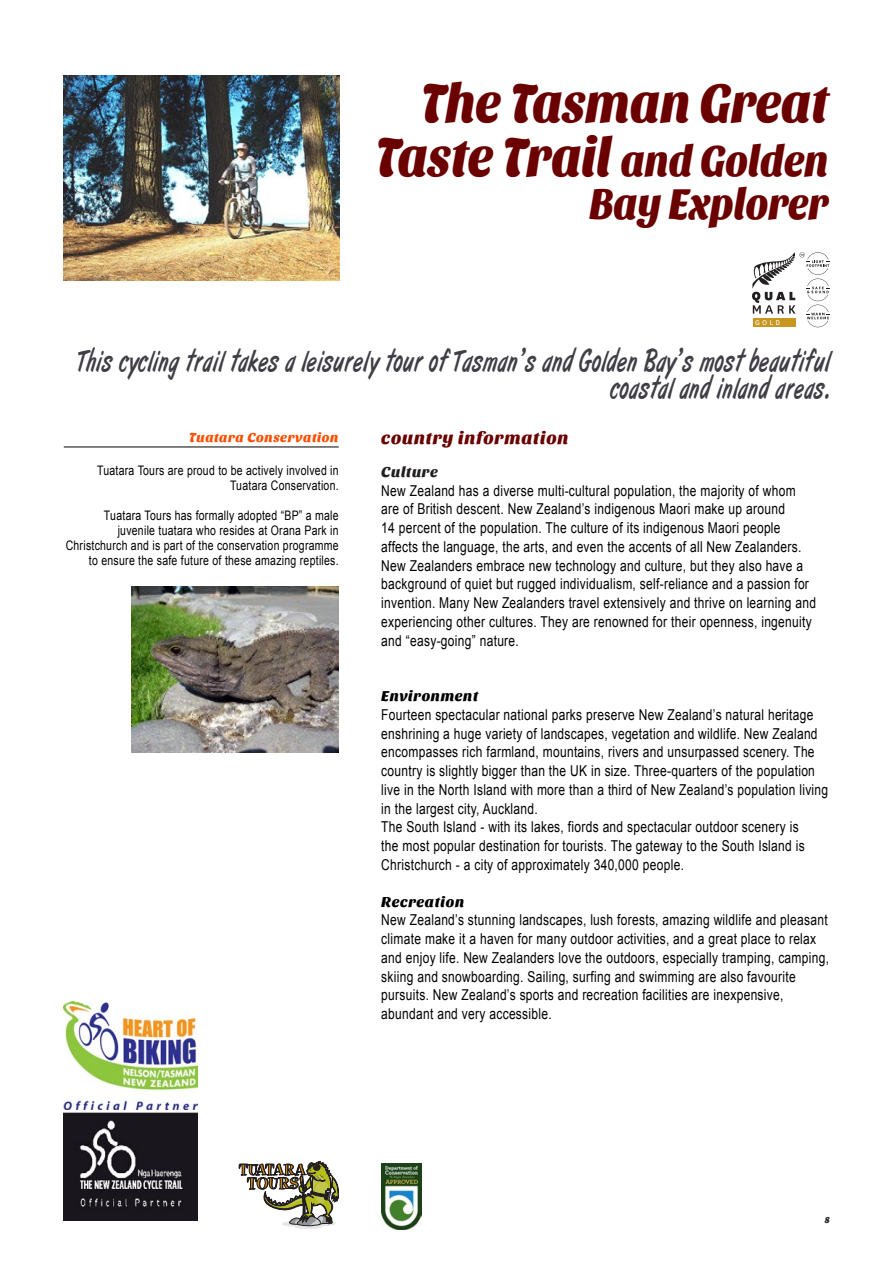
<style>
.page{position:relative;width:893px;height:1263px;background:#fff}
.page>*{position:absolute;margin:0;border:0;box-sizing:border-box;transform-origin:0 0}
.t1{font:56.25px/54px "Sansita One";letter-spacing:-.02em;color:#6b0000;text-align:right;scale:.88 1}
.t2{font:45px "Sansita One";letter-spacing:-.02em;color:#6b0000;scale:.88 1}
.t3{font:31.5px/27px "Art Brush";letter-spacing:.05em;color:#403d45;text-align:right;scale:.67 1}
.t4{font:18px "Sansita One";letter-spacing:.025em;color:#6b0000}
.t5{font:15px/18.8px "Arial";letter-spacing:.025em;color:#000;scale:.8 1}
.t6{font:15px "Sansita One";letter-spacing:.025em;color:#000}
.t7{font:15px "Sansita One";letter-spacing:.025em;color:#231f20}
.t8{font:13.5px "Sansita One";letter-spacing:.025em;color:#ff4f00}
.t9{font:13.2px/15px "Arial";letter-spacing:.025em;color:#000;text-align:right;scale:.8 1}
.t10{font:9px "Sansita One";color:#231f20}
.s1{font-size:45px}
</style>
<div class="page">
<svg style="left:239px;top:1161px;width:100px;height:68px"></svg>
<img style="left:381px;top:1164px;width:41px;height:65px">
<img style="left:132px;top:586px;width:207px;height:167px">
<hr style="left:64px;top:447px;width:275px;height:1px;background:#000">
<img style="left:64px;top:76px;width:275px;height:205px">
<img style="left:64px;top:1113px;width:134px;height:107px">
<img style="left:64px;top:1002px;width:134px;height:108px">
<svg style="left:752px;top:252px;width:77px;height:75px"></svg>
<p class="t1" style="left:375px;top:76px;width:517px">The Tasman Great<br>Taste Trail <span class="s1">and Golden</span></p>
<p class="t2" style="left:589px;top:178px;width:274px">Bay Explorer</p>
<p class="t3" style="left:78px;top:349px;width:1122px">This cycling trail takes a leisurely tour of Tasman’s and Golden Bay’s most beautiful coastal and inland areas.</p>
<p class="t8" style="left:189px;top:429px;width:151px">Tuatara Conservation</p>
<p class="t9" style="left:97px;top:463px;width:304px">Tuatara Tours are proud to be actively involved in<br>Tuatara Conservation.</p>
<p class="t9" style="left:66px;top:508px;width:343px">Tuatara Tours has formally adopted “BP” a male juvenile tuatara who resides at Orana Park in Christchurch and is part of the conservation programme to ensure the safe future of these amazing reptiles.</p>
<p class="t4" style="left:381px;top:428px;width:189px">country information</p>
<p class="t7" style="left:381px;top:463px;width:58px">Culture</p>
<p class="t5" style="left:381px;top:481px;width:545px">New Zealand has a diverse multi-cultural population, the majority of whom are of British descent. New Zealand’s indigenous Maori make up around<br>14 percent of the population. The culture of its indigenous Maori people affects the language, the arts, and even the accents of all New Zealanders.<br>New Zealanders embrace new technology and culture, but they also have a background of quiet but rugged individualism, self-reliance and a passion for invention. Many New Zealanders travel extensively and thrive on learning and experiencing other cultures. They are renowned for their openness, ingenuity and “easy-going” nature.</p>
<p class="t6" style="left:381px;top:687px;width:99px">Environment</p>
<p class="t5" style="left:381px;top:705px;width:560px">Fourteen spectacular national parks preserve New Zealand’s natural heritage enshrining a huge variety of landscapes, vegetation and wildlife. New Zealand encompasses rich farmland, mountains, rivers and unsurpassed scenery. The country is slightly bigger than the UK in size. Three-quarters of the population live in the North Island with more than a third of New Zealand’s population living in the largest city, Auckland.</p>
<p class="t5" style="left:381px;top:818px;width:531px">The South Island - with its lakes, fiords and spectacular outdoor scenery is the most popular destination for tourists. The gateway to the South Island is<br>Christchurch - a city of approximately 340,000 people.</p>
<p class="t6" style="left:381px;top:893px;width:85px">Recreation</p>
<p class="t5" style="left:381px;top:911px;width:561px">New Zealand’s stunning landscapes, lush forests, amazing wildlife and pleasant climate make it a haven for many outdoor activities, and a great place to relax and enjoy life. New Zealanders love the outdoors, especially tramping, camping, skiing and snowboarding. Sailing, surfing and swimming are also favourite pursuits. New Zealand’s sports and recreation facilities are inexpensive, abundant and very accessible.</p>
<p class="t10" style="left:825px;top:1214px;width:7px">8</p>
</div>
